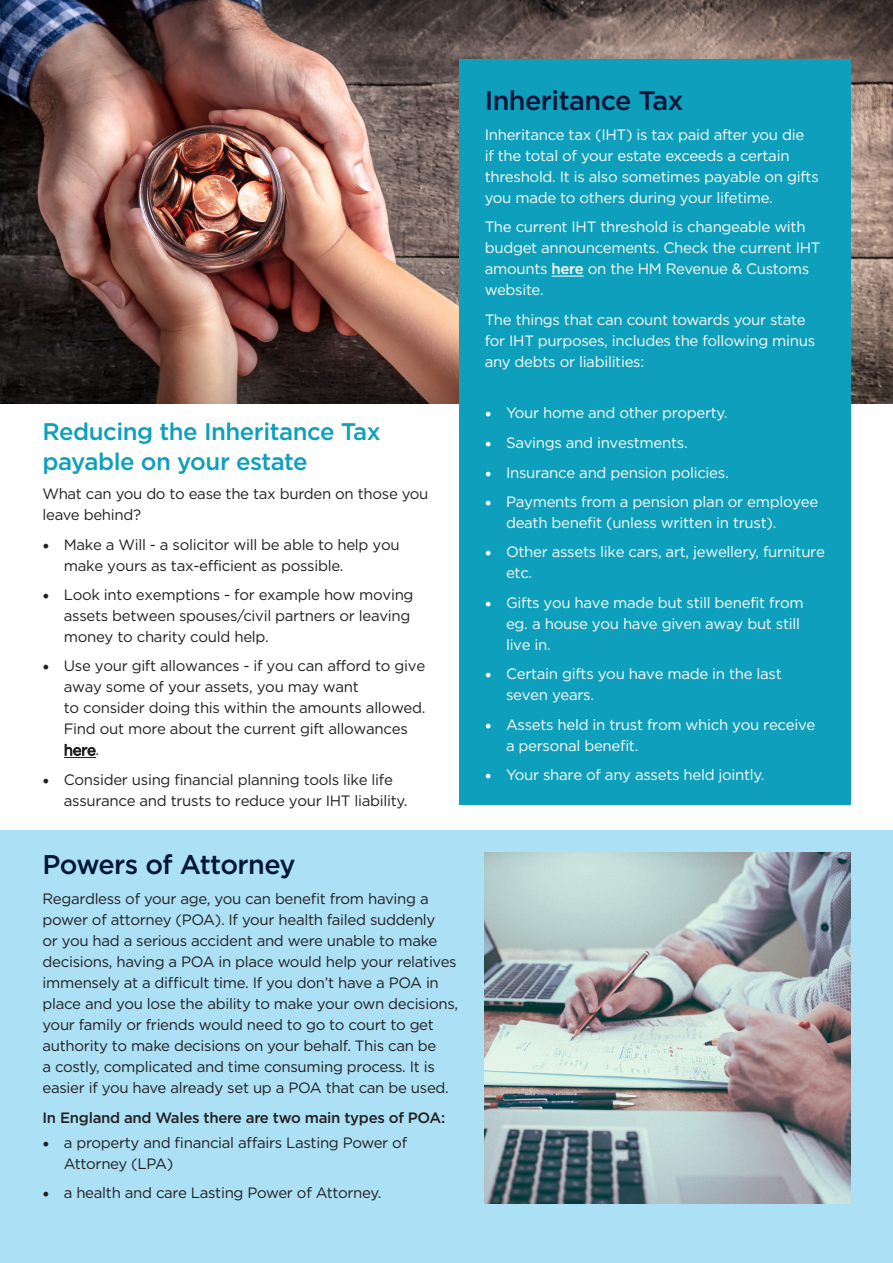
<style>
.page{position:relative;width:893px;height:1263px;background:#fff}
.page>*{position:absolute;margin:0;border:0;box-sizing:border-box;transform-origin:0 0}
.t1{font:500 27px "Gotham";letter-spacing:-.02em;color:#001537}
.t2{font:500 24px/30px "Gotham";letter-spacing:-.02em;color:#0d9fbb}
.t3{font:15px/21px "Gotham";letter-spacing:-.02em;color:#231f20}
.t4{font:15px/21px "Gotham";letter-spacing:-.02em;color:#fff}
.t5{font:500 15px "Gotham";letter-spacing:-.02em;color:#231f20}
.s1{font-family:"Minion Pro";font-size:18px}
.s2{font-weight:500}
</style>
<div class="page">
<div style="left:0;top:831px;width:893px;height:432px;background:#abe0f5"></div>
<img style="left:0;top:0;width:893px;height:404px">
<div style="left:459px;top:60px;width:391px;height:745px;background:#0d9fbb"></div>
<hr style="left:551px;top:276px;width:33px;height:1px;background:#fff">
<img style="left:485px;top:853px;width:365px;height:350px">
<hr style="left:64px;top:757px;width:32px;height:1px;background:#231f20">
<p class="t2" style="left:43px;top:415px;width:340px">Reducing the Inheritance Tax payable on your estate</p>
<p class="t3" style="left:43px;top:483px;width:387px">What can you do to ease the tax burden on those you leave behind?</p>
<p class="t3" style="left:64px;top:533px;width:337px;text-indent:-21px"><span class="s1">•</span> Make a Will - a solicitor will be able to help you make yours as tax-efficient as possible.</p>
<p class="t3" style="left:64px;top:584px;width:351px;text-indent:-21px"><span class="s1">•</span> Look into exemptions - for example how moving assets between spouses/civil partners or leaving money to charity could help.</p>
<p class="t3" style="left:64px;top:655px;width:363px;text-indent:-21px"><span class="s1">•</span> Use your gift allowances - if you can afford to give away some of your assets, you may want<br>to consider doing this within the amounts allowed.<br>Find out more about the current gift allowances here.</p>
<p class="t3" style="left:64px;top:769px;width:345px;text-indent:-21px"><span class="s1">•</span> Consider using financial planning tools like life assurance and trusts to reduce your IHT liability.</p>
<p class="t1" style="left:43px;top:849px;width:255px">Powers of Attorney</p>
<p class="t3" style="left:43px;top:888px;width:417px">Regardless of your age, you can benefit from having a power of attorney (POA). If your health failed suddenly<br>or you had a serious accident and were unable to make decisions, having a POA in place would help your relatives immensely at a difficult time. If you don’t have a POA in place and you lose the ability to make your own decisions, your family or friends would need to go to court to get authority to make decisions on your behalf. This can be<br>a costly, complicated and time consuming process. It is easier if you have already set up a POA that can be used.</p>
<p class="t5" style="left:43px;top:1109px;width:404px">In England and Wales there are two main types of POA:</p>
<p class="t3" style="left:64px;top:1131px;width:345px;text-indent:-21px"><span class="s1">•</span> a property and financial affairs Lasting Power of<br>Attorney (LPA)</p>
<p class="t3" style="left:43px;top:1182px;width:340px"><span class="s1">•</span> a health and care Lasting Power of Attorney.</p>
<p class="t1" style="left:485px;top:85px;width:200px">Inheritance Tax</p>
<p class="t4" style="left:485px;top:123px;width:336px">Inheritance tax (IHT) is tax paid after you die<br>if the total of your estate exceeds a certain threshold. It is also sometimes payable on gifts you made to others during your lifetime.</p>
<p class="t4" style="left:485px;top:216px;width:337px">The current IHT threshold is changeable with budget announcements. Check the current IHT amounts <span class="s2">here</span> on the HM Revenue &amp; Customs website.</p>
<p class="t4" style="left:485px;top:308px;width:332px">The things that can count towards your state for IHT purposes, includes the following minus any debts or liabilities:</p>
<p class="t4" style="left:485px;top:402px;width:244px"><span class="s1">•</span> Your home and other property.</p>
<p class="t4" style="left:485px;top:432px;width:204px"><span class="s1">•</span> Savings and investments.</p>
<p class="t4" style="left:485px;top:461px;width:245px"><span class="s1">•</span> Insurance and pension policies.</p>
<p class="t4" style="left:506px;top:491px;width:314px;text-indent:-21px"><span class="s1">•</span> Payments from a pension plan or employee death benefit (unless written in trust).</p>
<p class="t4" style="left:506px;top:541px;width:320px;text-indent:-21px"><span class="s1">•</span> Other assets like cars, art, jewellery, furniture etc.</p>
<p class="t4" style="left:506px;top:592px;width:299px;text-indent:-21px"><span class="s1">•</span> Gifts you have made but still benefit from eg. a house you have given away but still live in.</p>
<p class="t4" style="left:506px;top:663px;width:277px;text-indent:-21px"><span class="s1">•</span> Certain gifts you have made in the last seven years.</p>
<p class="t4" style="left:506px;top:714px;width:311px;text-indent:-21px"><span class="s1">•</span> Assets held in trust from which you receive a personal benefit.</p>
<p class="t4" style="left:485px;top:764px;width:281px"><span class="s1">•</span> Your share of any assets held jointly.</p>
</div>
